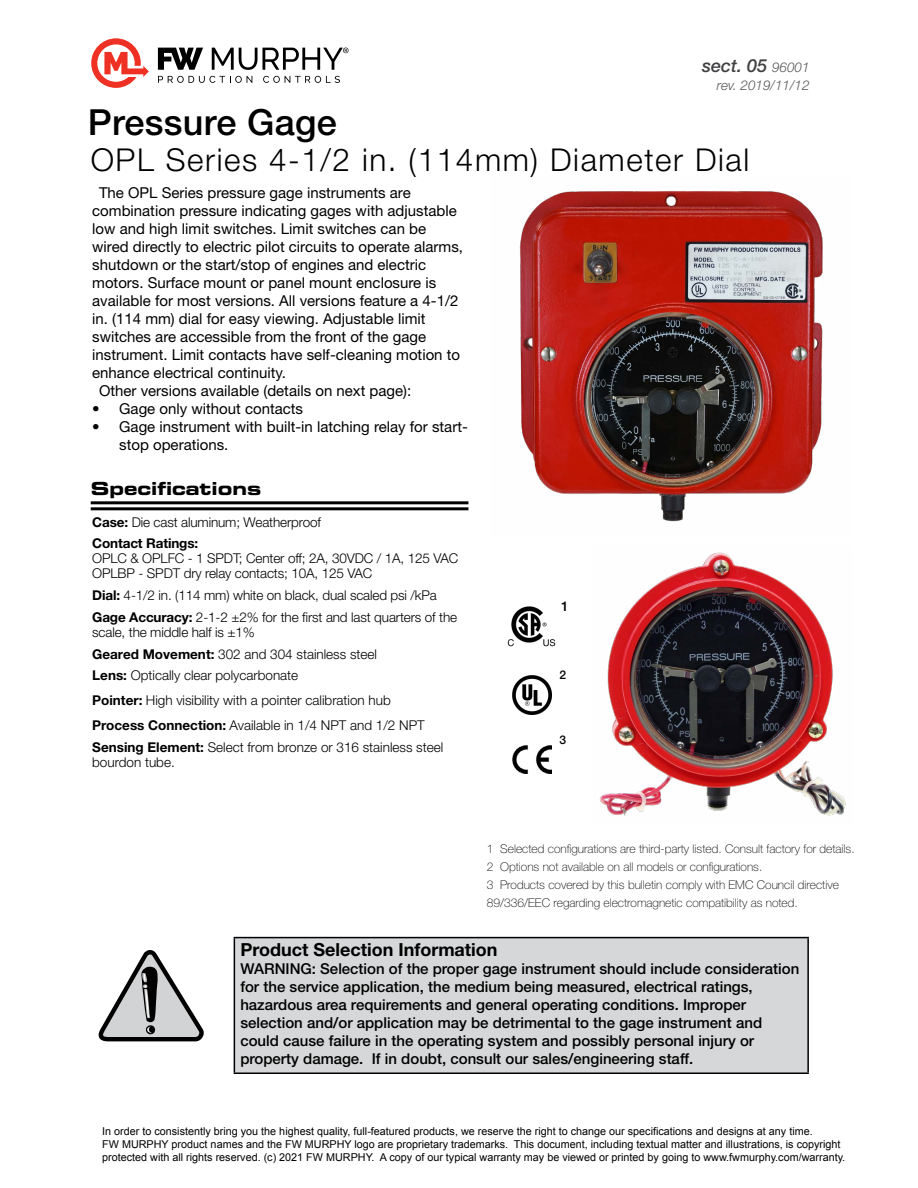
<style>
.page{position:relative;width:918px;height:1188px;background:#fff}
.page>*{position:absolute;margin:0;border:0;box-sizing:border-box;transform-origin:0 0}
.t1{font:500 36px "Helvetica Neue LT Std";letter-spacing:.01em;color:#000}
.t2{font:300 31.5px "Helvetica Neue LT Std";letter-spacing:.05em;color:#000}
.t3{font:700 18px "Helvetica Neue LT Std";color:#000}
.t4{font:18px "Eurostile LT Std Bold Ex 2";color:#000}
.t5{font:italic 500 18px "Helvetica Neue LT Std";color:#414042}
.t6{font:15px/18px "Helvetica Neue LT Std";color:#000}
.t7{font:500 15px/18px "Helvetica Neue LT Std";color:#000}
.t8{font:300 13.5px/21.8px "Helvetica Neue LT Std";letter-spacing:-.01em;color:#000}
.t9{font:italic 300 13.5px "Helvetica Neue LT Std";color:#58595b}
.t10{font:500 13.5px "Helvetica Neue LT Std";color:#000}
.t11{font:100 12px/18px "Helvetica Neue LT Std";color:#000}
.t12{font:500 12px "Helvetica Neue LT Std";color:#000}
.t13{font:10.8px/12.9px "Arial";color:#000}
.s1{font-weight:300;font-size:13.5px;color:#58595b}
.s2{font-weight:700}
</style>
<div class="page">
<svg style="left:91px;top:38px;width:58px;height:50px"></svg>
<svg style="left:158px;top:76px;width:94px;height:7px"></svg>
<svg style="left:263px;top:76px;width:77px;height:7px"></svg>
<svg style="left:158px;top:48px;width:45px;height:22px"></svg>
<svg style="left:212px;top:48px;width:137px;height:22px"></svg>
<hr style="left:91px;top:501px;width:377px;height:3px;background:#000">
<hr style="left:91px;top:507px;width:377px;height:3px;background:#000">
<img style="left:507px;top:606px;width:49px;height:41px">
<svg style="left:99px;top:950px;width:105px;height:91px"></svg>
<div style="left:234px;top:938px;width:574px;height:135px;background:#d5d7d8"></div>
<hr style="left:234px;top:937px;width:575px;height:1px;background:#000">
<hr style="left:234px;top:938px;width:1px;height:135px;background:#000">
<hr style="left:807px;top:938px;width:2px;height:135px;background:#000">
<hr style="left:234px;top:1073px;width:575px;height:1px;background:#000">
<img style="left:512px;top:676px;width:39px;height:39px">
<img style="left:512px;top:745px;width:39px;height:28px">
<img style="left:519px;top:191px;width:304px;height:331px">
<img style="left:599px;top:552px;width:247px;height:264px">
<p class="t5" style="left:702px;top:55px;width:109px">sect. 05 <span class="s1">96001</span></p>
<p class="t9" style="left:717px;top:77px;width:94px">rev. 2019/11/12</p>
<h1 class="t1" style="left:88px;top:101px;width:251px">Pressure Gage</h1>
<h2 class="t2" style="left:91px;top:140px;width:660px">OPL Series 4-1/2 in. (114mm) Diameter Dial</h2>
<p class="t6" style="left:99px;top:183px;width:313px">The OPL Series pressure gage instruments are</p>
<p class="t6" style="left:92px;top:201px;width:366px">combination pressure indicating gages with adjustable</p>
<p class="t6" style="left:92px;top:219px;width:335px">low and high limit switches. Limit switches can be</p>
<p class="t6" style="left:92px;top:237px;width:372px">wired directly to electric pilot circuits to operate alarms,</p>
<p class="t6" style="left:92px;top:255px;width:335px">shutdown or the start/stop of engines and electric</p>
<p class="t6" style="left:92px;top:273px;width:345px">motors. Surface mount or panel mount enclosure is</p>
<p class="t6" style="left:92px;top:291px;width:368px">available for most versions. All versions feature a 4-1/2</p>
<p class="t6" style="left:92px;top:309px;width:335px">in. (114 mm) dial for easy viewing. Adjustable limit</p>
<p class="t6" style="left:92px;top:327px;width:335px">switches are accessible from the front of the gage</p>
<p class="t6" style="left:92px;top:345px;width:369px">instrument. Limit contacts have self-cleaning motion to</p>
<p class="t6" style="left:92px;top:363px;width:195px">enhance electrical continuity.</p>
<p class="t6" style="left:99px;top:381px;width:314px">Other versions available (details on next page):</p>
<p class="t6" style="left:92px;top:399px;width:212px">• Gage only without contacts</p>
<p class="t6" style="left:119px;top:417px;width:350px;text-indent:-27px">• Gage instrument with built-in latching relay for start&shy;stop operations.</p>
<p class="t4" style="left:91px;top:475px;width:172px">Specifications</p>
<p class="t8" style="left:92px;top:511px;width:230px"><span class="s2">Case:</span> Die cast aluminum; Weatherproof<br><span class="s2">Contact Ratings:</span></p>
<p class="t8" style="left:92px;top:551px;width:368px;line-height:15px">OPLC &amp; OPLFC - 1 SPDT; Center off; 2A, 30VDC / 1A, 125 VAC<br>OPLBP - SPDT dry relay contacts; 10A, 125 VAC</p>
<p class="t8" style="left:92px;top:584px;width:366px"><span class="s2">Dial:</span> 4-1/2 in. (114 mm) white on black, dual scaled psi /kPa<br><span class="s2">Gage Accuracy:</span> 2-1-2 ±2% for the first and last quarters of the</p>
<p class="t8" style="left:92px;top:621px;width:286px">scale, the middle half is ±1%<br><span class="s2">Geared Movement:</span> 302 and 304 stainless steel<br><span class="s2">Lens:</span> Optically clear polycarbonate</p>
<p class="t8" style="left:92px;top:688px;width:334px;line-height:24.8px"><span class="s2">Pointer:</span> High visibility with a pointer calibration hub<br><span class="s2">Process Connection:</span> Available in 1/4 NPT and 1/2 NPT</p>
<p class="t8" style="left:92px;top:739px;width:353px;line-height:15px"><span class="s2">Sensing Element:</span> Select from bronze or 316 stainless steel bourdon tube.</p>
<p class="t10" style="left:561px;top:598px;width:9px">1</p>
<p class="t12" style="left:559px;top:668px;width:8px">2</p>
<p class="t12" style="left:559px;top:733px;width:8px">3</p>
<p class="t11" style="left:487px;top:840px;width:369px">1 Selected configurations are third-party listed. Consult factory for details.<br>2 Options not available on all models or configurations.<br>3 Products covered by this bulletin comply with EMC Council directive 89/336/EEC regarding electromagnetic compatibility as noted.</p>
<p class="t3" style="left:240px;top:939px;width:259px">Product Selection Information</p>
<p class="t7" style="left:240px;top:960px;width:560px">WARNING: Selection of the proper gage instrument should include consideration for the service application, the medium being measured, electrical ratings, hazardous area requirements and general operating conditions. Improper selection and/or application may be detrimental to the gage instrument and could cause failure in the operating system and possibly personal injury or property damage. If in doubt, consult our sales/engineering staff.</p>
<p class="t13" style="left:102px;top:1125px;width:745px">In order to consistently bring you the highest quality, full-featured products, we reserve the right to change our specifications and designs at any time.<br>FW MURPHY product names and the FW MURPHY logo are proprietary trademarks. This document, including textual matter and illustrations, is copyright protected with all rights reserved. (c) 2021 FW MURPHY. A copy of our typical warranty may be viewed or printed by going to www.fwmurphy.com/warranty.</p>
</div>
